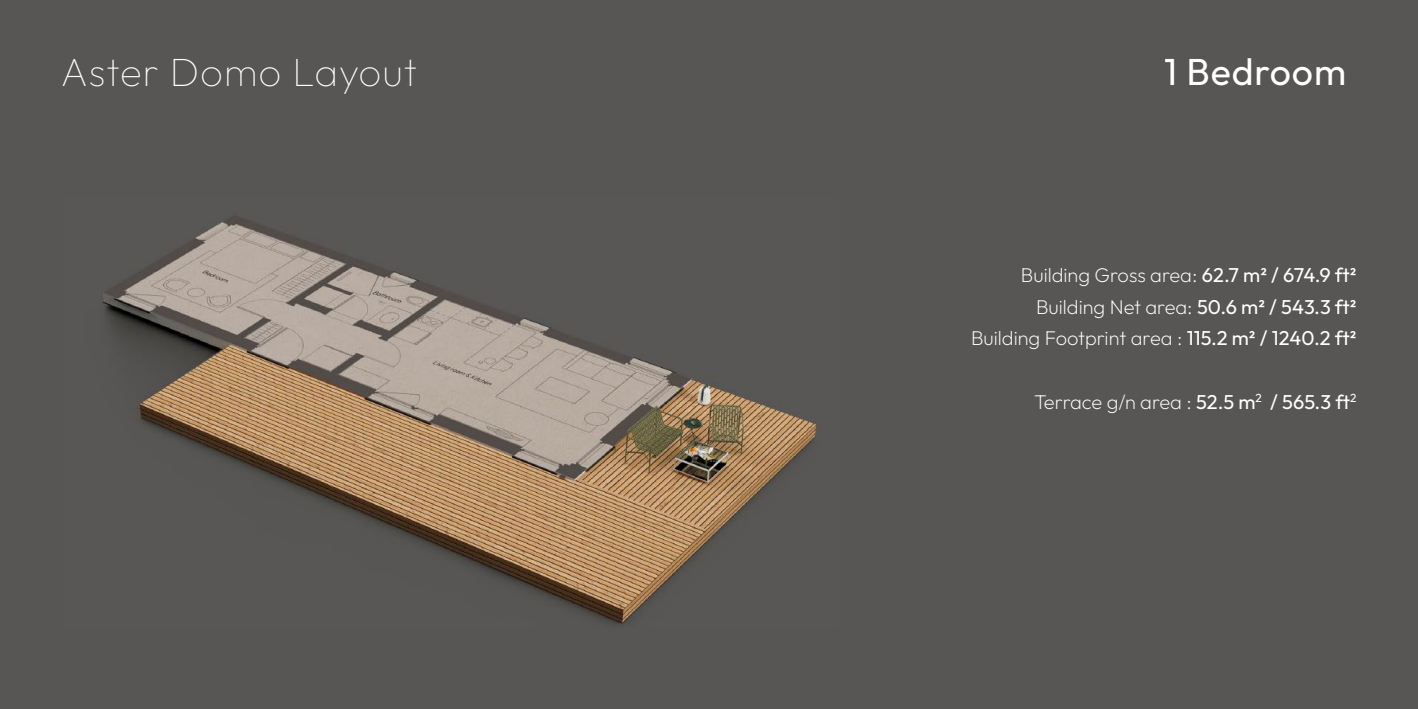
<style>
.page{position:relative;width:1418px;height:709px;background:#fff}
.page>*{position:absolute;margin:0;border:0;box-sizing:border-box;transform-origin:0 0}
.t1{font:100 40px "Outfit";letter-spacing:.025em;color:#fff}
.t2{font:37.5px "Outfit";letter-spacing:.025em;color:#fff}
.t3{font:200 20px/31.8px "Outfit";color:#fff;text-align:right}
.s1{font-weight:400}
</style>
<div class="page">
<div style="left:0;top:0;width:1417px;height:709px;background:#585655"></div>
<img style="left:102px;top:216px;width:715px;height:410px">
<h1 class="t1" style="left:61px;top:49px;width:358px">Aster Domo Layout</h1>
<h2 class="t2" style="left:1163px;top:51px;width:183px">1 Bedroom</h2>
<p class="t3" style="left:971px;top:259px;width:387px">Building Gross area: <span class="s1">62.7 m² / 674.9 ft²<br></span>Building Net area: <span class="s1">50.6 m² / 543.3 ft²<br></span>Building Footprint area : <span class="s1">115.2 m² / 1240.2 ft²</span></p>
<p class="t3" style="left:1034px;top:386px;width:324px">Terrace g/n area : <span class="s1">52.5 m</span><sup>2</sup> <span class="s1">/ 565.3 ft</span><sup>2</sup></p>
</div>
